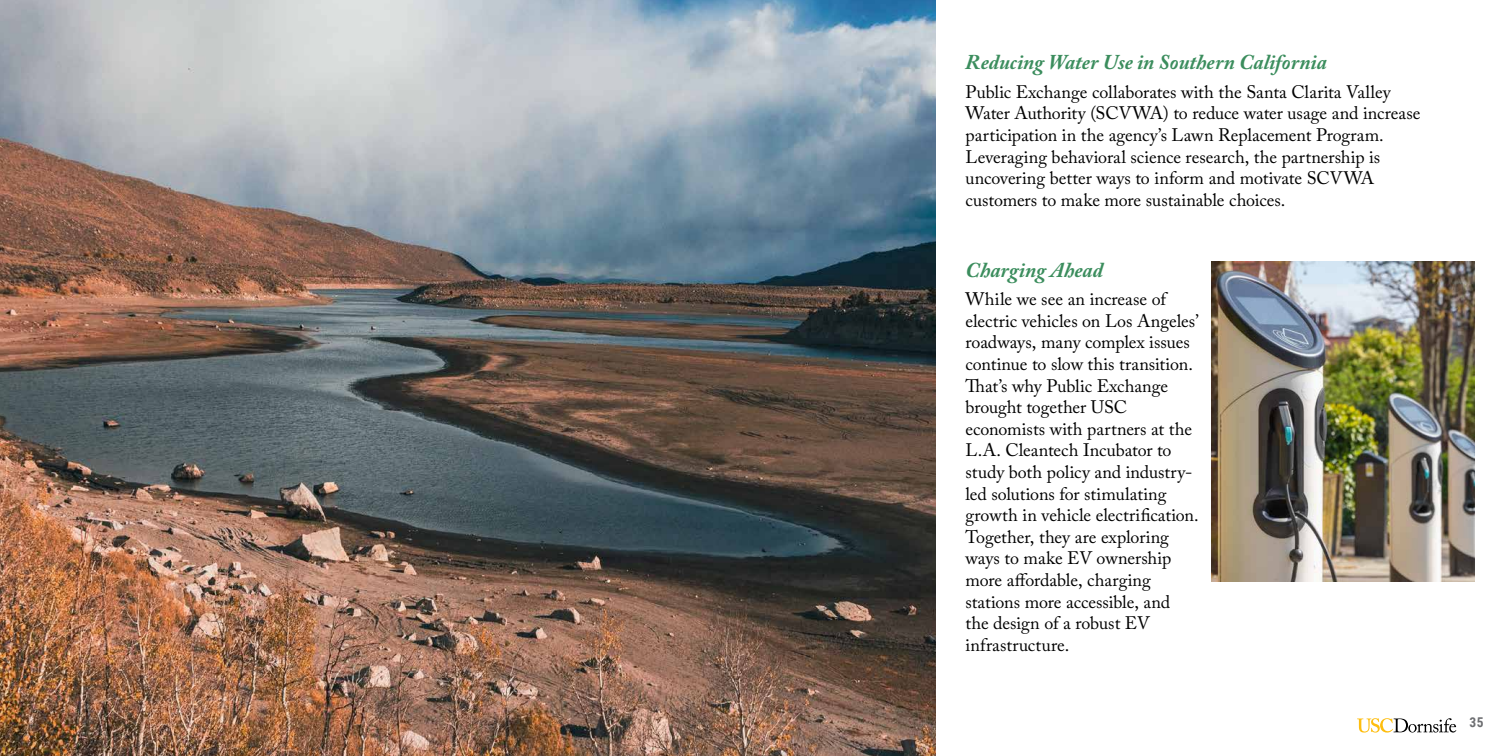
<style>
.page{position:relative;width:1512px;height:756px;background:#fff}
.page>*{position:absolute;margin:0;border:0;box-sizing:border-box;transform-origin:0 0}
.t1{font:italic 700 21px "Adobe Caslon Pro";color:#3b8d5d}
.t2{font:18px/21.6px "Adobe Caslon Pro";letter-spacing:-.005em;color:#000}
.t3{font:700 13.5px "Roboto Condensed";color:#6d6e71}
</style>
<div class="page">
<svg style="left:1357px;top:718px;width:99px;height:15px"></svg>
<img style="left:0;top:0;width:935px;height:756px">
<img style="left:1212px;top:261px;width:262px;height:320px">
<p class="t1" style="left:966px;top:50px;width:363px">Reducing Water Use in Southern California</p>
<p class="t2" style="left:966px;top:81px;width:457px">Public Exchange collaborates with the Santa Clarita Valley Water Authority (SCVWA) to reduce water usage and increase participation in the agency’s Lawn Replacement Program.<br>Leveraging behavioral science research, the partnership is uncovering better ways to inform and motivate SCVWA customers to make more sustainable choices.</p>
<p class="t1" style="left:966px;top:257px;width:139px">Charging Ahead</p>
<p class="t2" style="left:966px;top:288px;width:235px">While we see an increase of electric vehicles on Los Angeles’ roadways, many complex issues continue to slow this transition.<br>That’s why Public Exchange brought together USC economists with partners at the<br>L.A. Cleantech Incubator to study both policy and industry&shy;led solutions for stimulating growth in vehicle electrification.<br>Together, they are exploring ways to make EV ownership more affordable, charging stations more accessible, and<br>the design of a robust EV infrastructure.</p>
<p class="t3" style="left:1470px;top:713px;width:16px">35</p>
</div>
